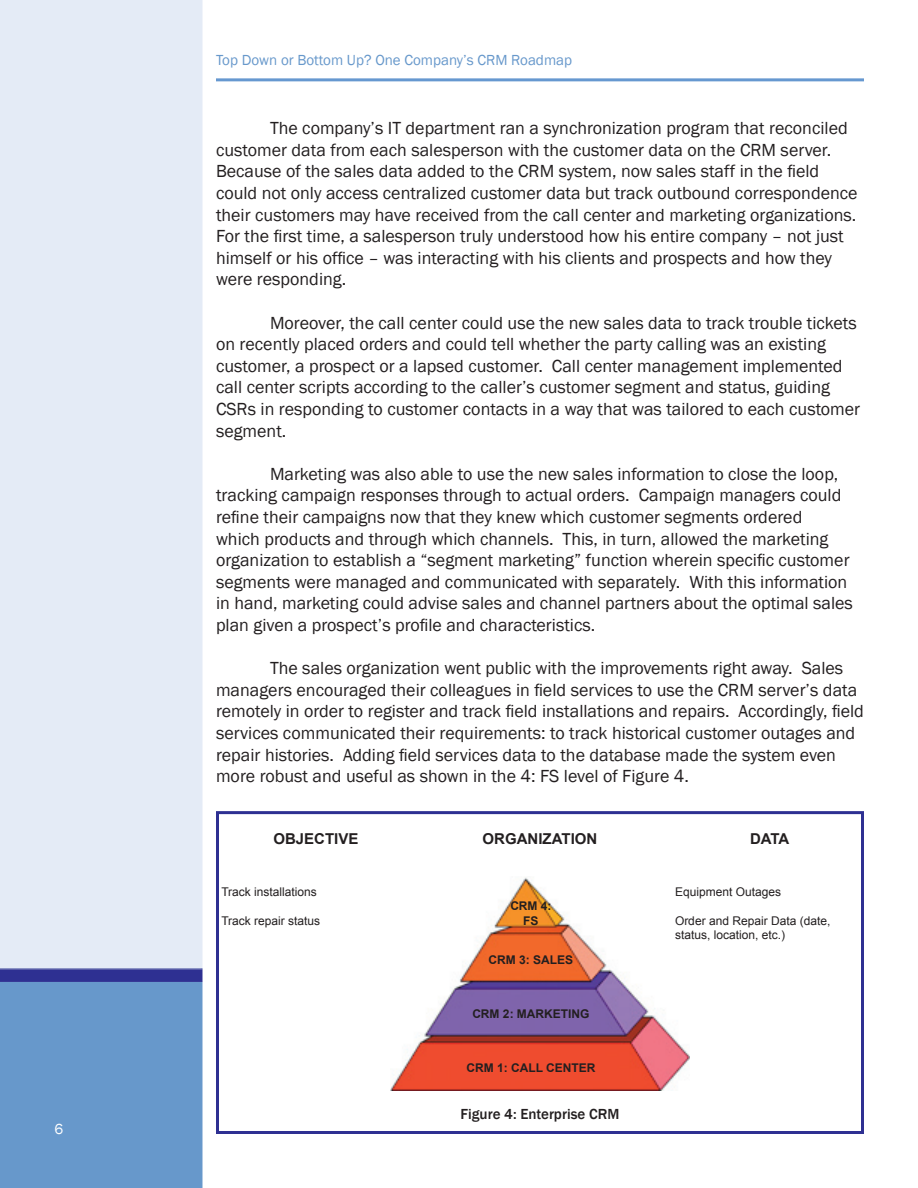
<style>
.page{position:relative;width:918px;height:1188px;background:#fff}
.page>*{position:absolute;margin:0;border:0;box-sizing:border-box;transform-origin:0 0}
.t1{font:18px/21.6px "Franklin Gothic";color:#231f20}
.t2{font:15px "Franklin Gothic";color:#6798cb}
.t3{font:700 15px "Arial";color:#231f20}
.t4{font:500 15px "Franklin Gothic";color:#231f20}
.t5{font:15px "Franklin Gothic";color:#fff}
.t6{font:12px/14.4px "Arial";color:#231f20}
.t7{font:700 12px/14.4px "Arial";color:#231f20;text-align:center}
</style>
<div class="page">
<div style="left:0;top:0;width:202px;height:968px;background:#e4ebf6"></div>
<div style="left:0;top:968px;width:203px;height:220px;background:#6798cb"></div>
<hr style="left:0;top:968px;width:202px;height:1px;background:#344099">
<hr style="left:216px;top:78px;width:648px;height:3px;background:#6698d0">
<div style="left:216px;top:811px;width:648px;height:323px;border:3px solid #2e3092"></div>
<img style="left:390px;top:877px;width:300px;height:213px">
<p class="t5" style="left:54px;top:1120px;width:10px">6</p>
<p class="t2" style="left:216px;top:50px;width:358px">Top Down or Bottom Up? One Company’s CRM Roadmap</p>
<p class="t1" style="left:216px;top:118px;width:643px;text-indent:54px">The company’s IT department ran a synchronization program that reconciled customer data from each salesperson with the customer data on the CRM server.<br>Because of the sales data added to the CRM system, now sales staff in the field could not only access centralized customer data but track outbound correspondence their customers may have received from the call center and marketing organizations.<br>For the first time, a salesperson truly understood how his entire company – not just himself or his office – was interacting with his clients and prospects and how they were responding.</p>
<p class="t1" style="left:216px;top:312px;width:646px;text-indent:54px">Moreover, the call center could use the new sales data to track trouble tickets on recently placed orders and could tell whether the party calling was an existing customer, a prospect or a lapsed customer. Call center management implemented call center scripts according to the caller’s customer segment and status, guiding CSRs in responding to customer contacts in a way that was tailored to each customer segment.</p>
<p class="t1" style="left:216px;top:463px;width:638px;text-indent:54px">Marketing was also able to use the new sales information to close the loop, tracking campaign responses through to actual orders. Campaign managers could refine their campaigns now that they knew which customer segments ordered<br>which products and through which channels. This, in turn, allowed the marketing organization to establish a “segment marketing” function wherein specific customer segments were managed and communicated with separately. With this information in hand, marketing could advise sales and channel partners about the optimal sales plan given a prospect’s profile and characteristics.</p>
<p class="t1" style="left:216px;top:658px;width:649px;text-indent:54px">The sales organization went public with the improvements right away. Sales managers encouraged their colleagues in field services to use the CRM server’s data remotely in order to register and track field installations and repairs. Accordingly, field services communicated their requirements: to track historical customer outages and repair histories. Adding field services data to the database made the system even more robust and useful as shown in the 4: FS level of Figure 4.</p>
<p class="t3" style="left:273px;top:829px;width:87px">OBJECTIVE</p>
<p class="t3" style="left:483px;top:829px;width:116px">ORGANIZATION</p>
<p class="t3" style="left:750px;top:829px;width:41px">DATA</p>
<p class="t6" style="left:221px;top:884px;width:97px">Track installations</p>
<p class="t6" style="left:221px;top:913px;width:100px">Track repair status</p>
<p class="t7" style="left:510px;top:899px;width:43px">CRM 4:<br>FS</p>
<p class="t7" style="left:489px;top:953px;width:86px">CRM 3: SALES</p>
<p class="t7" style="left:472px;top:1007px;width:119px">CRM 2: MARKETING</p>
<p class="t7" style="left:466px;top:1060px;width:131px">CRM 1: CALL CENTER</p>
<p class="t4" style="left:461px;top:1105px;width:160px">Figure 4: Enterprise CRM</p>
<p class="t6" style="left:675px;top:884px;width:108px">Equipment Outages</p>
<p class="t6" style="left:675px;top:913px;width:157px">Order and Repair Data (date, status, location, etc.)</p>
</div>
